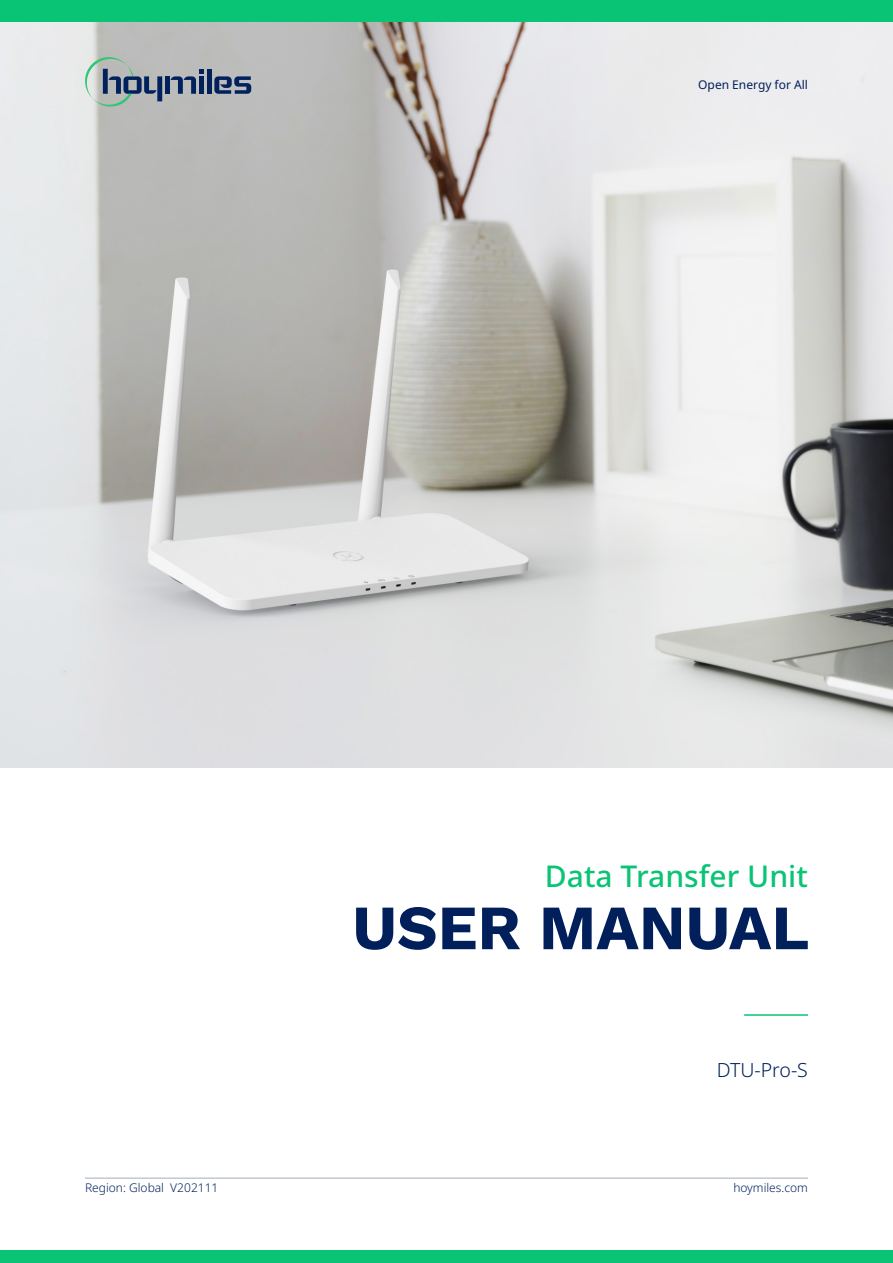
<style>
.page{position:relative;width:893px;height:1263px;background:#fff}
.page>*{position:absolute;margin:0;border:0;box-sizing:border-box;transform-origin:0 0}
.t1{font:700 63px "Work Sans";color:#001f5b}
.t2{font:500 30px "Noto Sans";color:#0ac476}
.t3{font:300 19.5px "Noto Sans";letter-spacing:-.01em;color:#001f5b}
.t4{font:300 12px "Noto Sans";color:#001f5b}
.t5{font:12px "Noto Sans";color:#001f5b}
</style>
<div class="page">
<img style="left:0;top:21px;width:893px;height:747px">
<div style="left:0;top:0;width:893px;height:21px;background:#0ac476"></div>
<hr style="left:85px;top:1178px;width:723px;height:1px;background:#a4afbb">
<div style="left:0;top:1250px;width:893px;height:13px;background:#0ac476"></div>
<hr style="left:744px;top:1014px;width:64px;height:2px;background:#0ac476">
<div style="left:207px;top:69px;width:5px;height:25px;background:#00215c"></div>
<div style="left:165px;top:76px;width:5px;height:18px;background:#00215c"></div>
<svg style="left:170px;top:69px;width:34px;height:25px"></svg>
<svg style="left:214px;top:76px;width:37px;height:18px"></svg>
<svg style="left:83px;top:55px;width:79px;height:54px;background:#9da9ad"></svg>
<p class="t5" style="left:698px;top:76px;width:111px">Open Energy for All</p>
<h2 class="t2" style="left:545px;top:855px;width:265px">Data Transfer Unit</h2>
<h1 class="t1" style="left:352px;top:880px;width:459px">USER MANUAL</h1>
<h3 class="t3" style="left:717px;top:1056px;width:93px">DTU-Pro-S</h3>
<p class="t4" style="left:85px;top:1180px;width:135px">Region: Global V202111</p>
<p class="t4" style="left:733px;top:1180px;width:76px">hoymiles.com</p>
</div>
